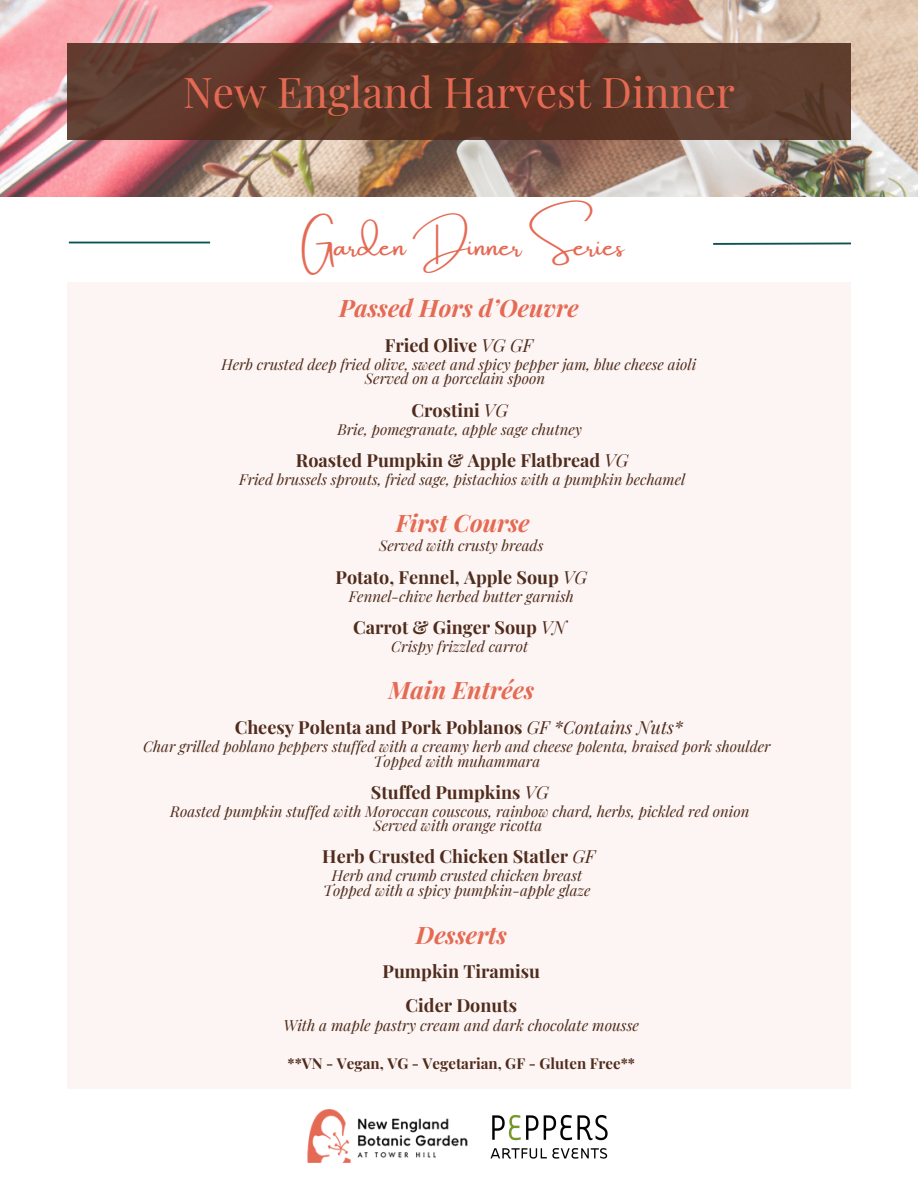
<style>
.page{position:relative;width:918px;height:1188px;background:#fff}
.page>*{position:absolute;margin:0;border:0;box-sizing:border-box;transform-origin:0 0}
.t1{font:42.15px "Playfair Display";color:#e56a54}
.t2{font:28.8px "Amsterdam One";color:#e56a54}
.t3{font:italic 700 24px "Playfair Display";color:#e56a54}
.t4{font:700 18px "Playfair Display";color:#4f2c1d}
.t5{font:italic 15.3px "Playfair Display";color:#4f2c1d}
.t6{font:italic 15px "Playfair Display";color:#4f2c1d}
.t7{font:700 15px "Playfair Display";color:#4f2c1d}
.s1{font-weight:400;font-style:italic}
</style>
<div class="page">
<img style="left:307px;top:1110px;width:161px;height:53px">
<img style="left:490px;top:1114px;width:118px;height:45px">
<hr style="left:69px;top:242px;width:141px;height:1px;background:#0d5257">
<svg style="left:713px;top:242px;width:138px;height:3px"></svg>
<div style="left:68px;top:282px;width:783px;height:807px;background:#fdf5f3"></div>
<img style="left:0;top:0;width:918px;height:197px">
<div style="left:68px;top:44px;width:783px;height:96px;background:linear-gradient(to right,#5c3629,#5c3a2a)"></div>
<p class="t1" style="left:183px;top:63px;width:553px">New England Harvest Dinner</p>
<p class="t2" style="left:302px;top:230px;width:323px">Garden Dinner Series</p>
<h2 class="t3" style="left:339px;top:291px;width:241px">Passed Hors d’Oeuvre</h2>
<p class="t4" style="left:385px;top:332px;width:150px">Fried Olive <span class="s1">VG GF</span></p>
<h3 class="t6" style="left:221px;top:354px;width:476px">Herb crusted deep fried olive, sweet and spicy pepper jam, blue cheese aioli</h3>
<p class="t6" style="left:365px;top:368px;width:182px">Served on a porcelain spoon</p>
<p class="t4" style="left:411px;top:397px;width:98px">Crostini <span class="s1">VG</span></p>
<p class="t6" style="left:337px;top:418px;width:246px">Brie, pomegranate, apple sage chutney</p>
<p class="t4" style="left:296px;top:447px;width:334px">Roasted Pumpkin &amp; Apple Flatbread <span class="s1">VG</span></p>
<p class="t6" style="left:239px;top:469px;width:448px">Fried brussels sprouts, fried sage, pistachios with a pumpkin bechamel</p>
<p class="t3" style="left:396px;top:506px;width:136px">First Course</p>
<h5 class="t6" style="left:379px;top:535px;width:166px">Served with crusty breads</h5>
<p class="t4" style="left:336px;top:564px;width:253px">Potato, Fennel, Apple Soup <span class="s1">VG</span></p>
<p class="t6" style="left:349px;top:585px;width:227px">Fennel-chive herbed butter garnish</p>
<h3 class="t4" style="left:353px;top:614px;width:215px">Carrot &amp; Ginger Soup <span class="s1">VN</span></h3>
<p class="t6" style="left:391px;top:636px;width:138px">Crispy frizzled carrot</p>
<h3 class="t3" style="left:389px;top:673px;width:147px">Main Entrées</h3>
<p class="t4" style="left:235px;top:714px;width:450px">Cheesy Polenta and Pork Poblanos <span class="s1">GF *Contains Nuts*</span></p>
<p class="t6" style="left:143px;top:736px;width:629px">Char grilled poblano peppers stuffed with a creamy herb and cheese polenta, braised pork shoulder</p>
<p class="t6" style="left:374px;top:750px;width:168px">Topped with muhammara</p>
<p class="t4" style="left:371px;top:779px;width:179px">Stuffed Pumpkins <span class="s1">VG</span></p>
<p class="t6" style="left:170px;top:800px;width:581px">Roasted pumpkin stuffed with Moroccan couscous, rainbow chard, herbs, pickled red onion</p>
<p class="t6" style="left:374px;top:815px;width:170px">Served with orange ricotta</p>
<p class="t4" style="left:322px;top:844px;width:275px">Herb Crusted Chicken Statler <span class="s1">GF</span></p>
<p class="t6" style="left:332px;top:865px;width:252px">Herb and crumb crusted chicken breast</p>
<p class="t6" style="left:323px;top:880px;width:269px">Topped with a spicy pumpkin-apple glaze</p>
<p class="t3" style="left:416px;top:918px;width:92px">Desserts</p>
<p class="t4" style="left:383px;top:959px;width:159px">Pumpkin Tiramisu</p>
<p class="t4" style="left:406px;top:993px;width:113px">Cider Donuts</p>
<p class="t5" style="left:284px;top:1015px;width:357px">With a maple pastry cream and dark chocolate mousse</p>
<h3 class="t7" style="left:288px;top:1053px;width:349px">**VN - Vegan, VG - Vegetarian, GF - Gluten Free**</h3>
</div>
